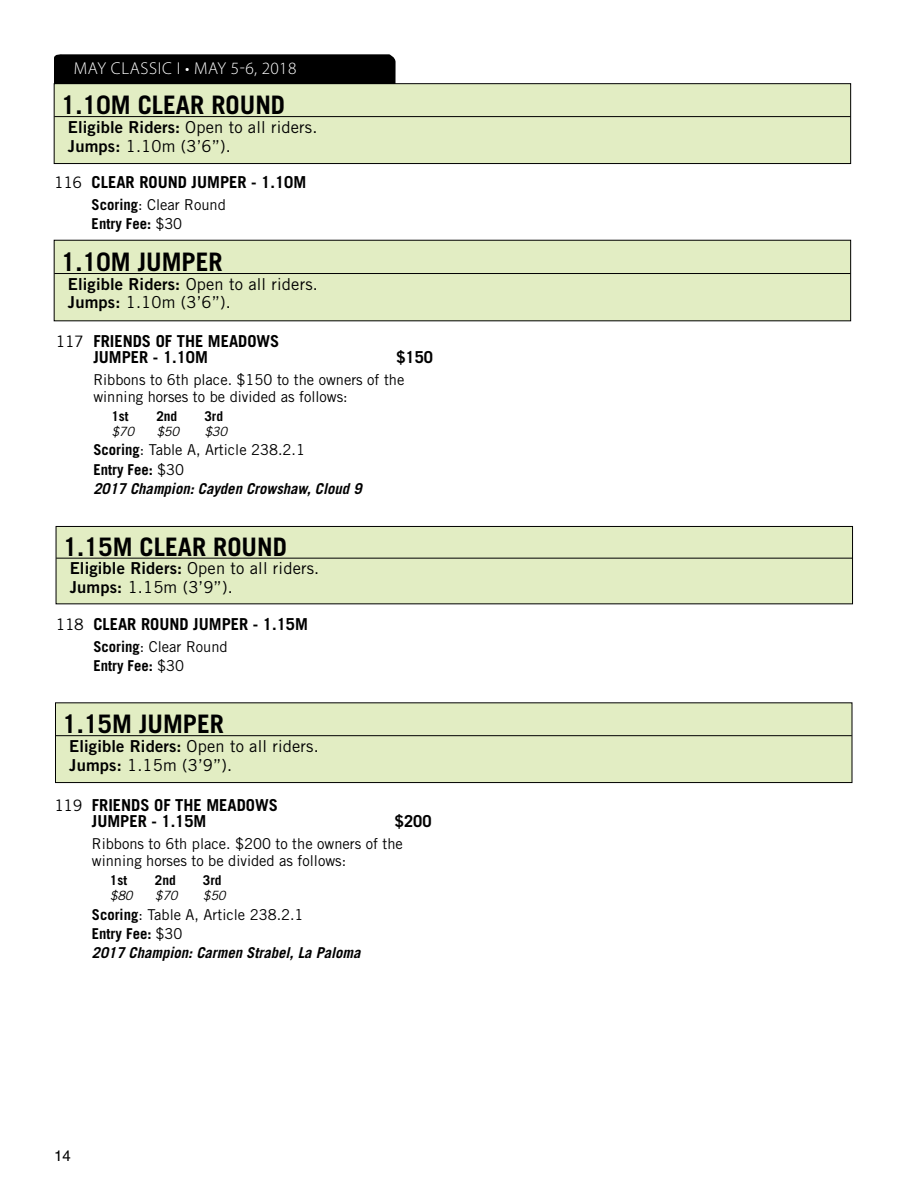
<style>
.page{position:relative;width:918px;height:1188px;background:#fff}
.page>*{position:absolute;margin:0;border:0;box-sizing:border-box;transform-origin:0 0}
.t1{font:700 25.5px "Trade Gothic LT Std";color:#000}
.t2{font:300 17.25px "Myriad Pro";letter-spacing:.025em;color:#fff}
.t3{font:16.5px/18.8px "Trade Gothic LT Std";letter-spacing:.01em;color:#000}
.t4{font:700 16.5px/15.8px "Trade Gothic LT Std";color:#000}
.t5{font:italic 700 15px/19.4px "Trade Gothic LT Std";color:#000}
.t6{font:15px/17.2px "Trade Gothic LT Std";color:#000}
.t7{font:700 15px/19.4px "Trade Gothic LT Std";color:#000}
.t8{font:15px "Helvetica";color:#000}
.t9{font:700 13.5px "Trade Gothic LT Std";color:#000}
.t10{font:italic 12.75px "Trade Gothic LT Std";letter-spacing:-.02em;color:#000}
.s1{font-family:"Trade Gothic LT Std Bd 2"}
.s2{font-weight:400;font-size:15.75px}
.s3{font-weight:400}
.s4{font-style:normal}
.s5{font-weight:400;font-style:normal}
</style>
<div class="page">
<div style="left:54px;top:54px;width:342px;height:29px;background:#000"></div>
<div style="left:54px;top:84px;width:797px;height:80px;background:#e2edc3"></div>
<hr style="left:54px;top:116px;width:796px;height:1px;background:#000">
<div style="left:54px;top:83px;width:797px;height:81px;border:1px solid #000"></div>
<div style="left:54px;top:240px;width:797px;height:81px;background:#e2edc3"></div>
<hr style="left:54px;top:273px;width:796px;height:1px;background:#000">
<div style="left:56px;top:526px;width:797px;height:78px;background:#e2edc3"></div>
<hr style="left:56px;top:558px;width:796px;height:1px;background:#000">
<div style="left:56px;top:526px;width:797px;height:78px;border:1px solid #000"></div>
<div style="left:56px;top:703px;width:796px;height:80px;background:#e2edc3"></div>
<hr style="left:56px;top:735px;width:796px;height:1px;background:#000">
<div style="left:55px;top:703px;width:797px;height:80px;border:1px solid #000"></div>
<p class="t2" style="left:74px;top:58px;width:224px">MAY CLASSIC I • MAY 5-6, 2018</p>
<h1 class="t1" style="left:61px;top:89px;width:225px">1.10M CLEAR ROUND</h1>
<p class="t3" style="left:68px;top:117px;width:251px"><span class="s1">Eligible Riders:</span> Open to all riders.<br><span class="s1">Jumps:</span> 1.10m (3’6”).</p>
<p class="t4" style="left:54px;top:174px;width:254px"><span class="s2">116</span> CLEAR ROUND JUMPER - 1.10M</p>
<p class="t7" style="left:92px;top:195px;width:136px">Scoring<span class="s3">: Clear Round<br></span>Entry Fee: <span class="s3">$30</span></p>
<h1 class="t1" style="left:61px;top:246px;width:163px">1.10M JUMPER</h1>
<p class="t3" style="left:68px;top:274px;width:252px"><span class="s1">Eligible Riders:</span> Open to all riders.<br><span class="s1">Jumps:</span> 1.10m (3’6”).</p>
<p class="t4" style="left:93px;top:333px;width:188px;text-indent:-38px"><span class="s2">117</span> FRIENDS OF THE MEADOWS<br>JUMPER - 1.10M</p>
<p class="t4" style="left:396px;top:349px;width:38px">$150</p>
<p class="t6" style="left:93px;top:370px;width:313px">Ribbons to 6th place. $150 to the owners of the winning horses to be divided as follows:</p>
<p class="t9" style="left:111px;top:408px;width:19px">1st</p>
<p class="t9" style="left:156px;top:408px;width:23px">2nd</p>
<p class="t9" style="left:204px;top:408px;width:20px">3rd</p>
<p class="t10" style="left:111px;top:424px;width:24px">$70</p>
<p class="t10" style="left:156px;top:424px;width:24px">$50</p>
<p class="t10" style="left:204px;top:424px;width:24px">$30</p>
<p class="t5" style="left:93px;top:441px;width:270px"><span class="s4">Scoring</span><span class="s5">: Table A, Article 238.2.1<br></span><span class="s4">Entry Fee:</span> <span class="s5">$30<br></span>2017 Champion: Cayden Crowshaw, Cloud 9</p>
<h1 class="t1" style="left:63px;top:531px;width:225px">1.15M CLEAR ROUND</h1>
<p class="t3" style="left:70px;top:559px;width:251px"><span class="s1">Eligible Riders:</span> Open to all riders.<br><span class="s1">Jumps:</span> 1.15m (3’9”).</p>
<p class="t4" style="left:56px;top:616px;width:254px"><span class="s2">118</span> CLEAR ROUND JUMPER - 1.15M</p>
<p class="t7" style="left:93px;top:637px;width:136px">Scoring<span class="s3">: Clear Round<br></span>Entry Fee: <span class="s3">$30</span></p>
<h1 class="t1" style="left:63px;top:708px;width:163px">1.15M JUMPER</h1>
<p class="t3" style="left:69px;top:736px;width:251px"><span class="s1">Eligible Riders:</span> Open to all riders.<br><span class="s1">Jumps:</span> 1.15m (3’9”).</p>
<p class="t4" style="left:92px;top:797px;width:188px;text-indent:-38px"><span class="s2">119</span> FRIENDS OF THE MEADOWS<br>JUMPER - 1.15M</p>
<p class="t4" style="left:395px;top:813px;width:38px">$200</p>
<p class="t6" style="left:92px;top:834px;width:313px">Ribbons to 6th place. $200 to the owners of the winning horses to be divided as follows:</p>
<p class="t9" style="left:110px;top:872px;width:19px">1st</p>
<p class="t9" style="left:155px;top:872px;width:23px">2nd</p>
<p class="t9" style="left:203px;top:872px;width:20px">3rd</p>
<p class="t10" style="left:110px;top:888px;width:24px">$80</p>
<p class="t10" style="left:155px;top:888px;width:24px">$70</p>
<p class="t10" style="left:203px;top:888px;width:24px">$50</p>
<p class="t5" style="left:92px;top:905px;width:270px"><span class="s4">Scoring</span><span class="s5">: Table A, Article 238.2.1<br></span><span class="s4">Entry Fee:</span> <span class="s5">$30<br></span>2017 Champion: Carmen Strabel, La Paloma</p>
<p class="t8" style="left:54px;top:1147px;width:18px">14</p>
</div>
